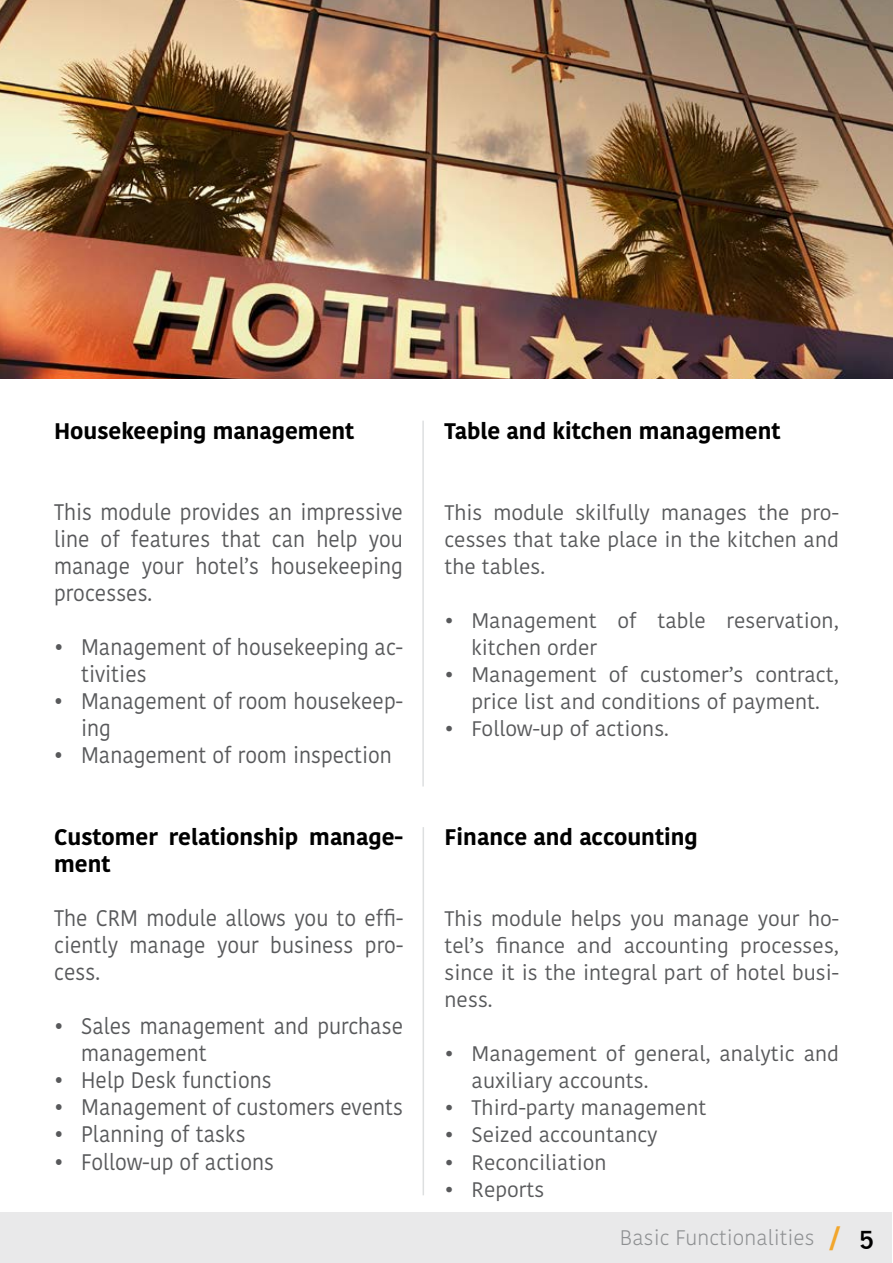
<style>
.page{position:relative;width:893px;height:1263px;background:#fff}
.page>*{position:absolute;margin:0;border:0;box-sizing:border-box;transform-origin:0 0}
.t1{font:700 27px "Kohinoor Bangla";color:#f2a62c}
.t2{font:22.5px/27px "Kohinoor Bangla";color:#58595b;scale:.93 1}
.t3{font:700 22.5px/27px "Kohinoor Bangla";color:#000}
.t4{font:21px/27px "Kohinoor Bangla";color:#58595b;text-align:justify}
.t5{font:300 21px "Kohinoor Bangla";color:#8e9092}
.s1{font-family:"News Got T";font-weight:600;color:#000}
</style>
<div class="page">
<div style="left:0;top:1212px;width:892px;height:50px;background:#e9e9ea"></div>
<hr style="left:422px;top:421px;width:2px;height:365px;background:#dddfe0">
<hr style="left:423px;top:827px;width:1px;height:368px;background:#dddfe0">
<img style="left:0;top:0;width:893px;height:378px">
<p class="t3" style="left:54px;top:416px;width:302px">Housekeeping management</p>
<p class="t2" style="left:54px;top:498px;width:377px;text-align:justify">This module provides an impressive line of features that can help you manage your hotel’s housekeeping processes.</p>
<p class="t2" style="left:81px;top:633px;width:348px;text-indent:-27px">• Management of housekeeping ac&shy;tivities</p>
<p class="t2" style="left:81px;top:687px;width:348px;text-indent:-27px">• Management of room housekeep&shy;ing</p>
<p class="t2" style="left:54px;top:741px;width:365px">• Management of room inspection</p>
<p class="t3" style="left:54px;top:823px;width:350px">Customer relationship manage&shy;ment</p>
<p class="t2" style="left:54px;top:904px;width:377px;text-align:justify">The CRM module allows you to effi&shy;ciently manage your business pro&shy;cess.</p>
<p class="t2" style="left:81px;top:1012px;width:348px;text-indent:-27px">• Sales management and purchase management</p>
<p class="t2" style="left:54px;top:1067px;width:235px">• Help Desk functions</p>
<p class="t2" style="left:54px;top:1094px;width:377px">• Management of customers events</p>
<p class="t2" style="left:54px;top:1121px;width:207px">• Planning of tasks</p>
<p class="t2" style="left:54px;top:1148px;width:238px">• Follow-up of actions</p>
<p class="t3" style="left:444px;top:416px;width:338px">Table and kitchen management</p>
<p class="t4" style="left:444px;top:499px;width:396px">This module skilfully manages the pro&shy;cesses that take place in the kitchen and the tables.</p>
<p class="t4" style="left:471px;top:607px;width:369px;text-indent:-27px">• Management of table reservation, kitchen order</p>
<p class="t4" style="left:444px;top:661px;width:396px;text-align:center">• Management of customer’s contract, price list and conditions of payment.</p>
<p class="t4" style="left:444px;top:715px;width:226px">• Follow-up of actions.</p>
<p class="t3" style="left:445px;top:823px;width:255px">Finance and accounting</p>
<p class="t4" style="left:445px;top:905px;width:396px">This module helps you manage your ho&shy;tel’s finance and accounting processes, since it is the integral part of hotel busi&shy;ness.</p>
<p class="t4" style="left:472px;top:1040px;width:369px;text-indent:-27px">• Management of general, analytic and auxiliary accounts.</p>
<p class="t4" style="left:445px;top:1094px;width:263px">• Third-party management</p>
<p class="t4" style="left:445px;top:1121px;width:215px">• Seized accountancy</p>
<p class="t4" style="left:445px;top:1148px;width:164px">• Reconciliation</p>
<p class="t4" style="left:445px;top:1175px;width:102px">• Reports</p>
<p class="t5" style="left:620px;top:1222px;width:196px">Basic Functionalities</p>
<p class="t1" style="left:829px;top:1213px;width:46px">/ <span class="s1">5</span></p>
</div>
